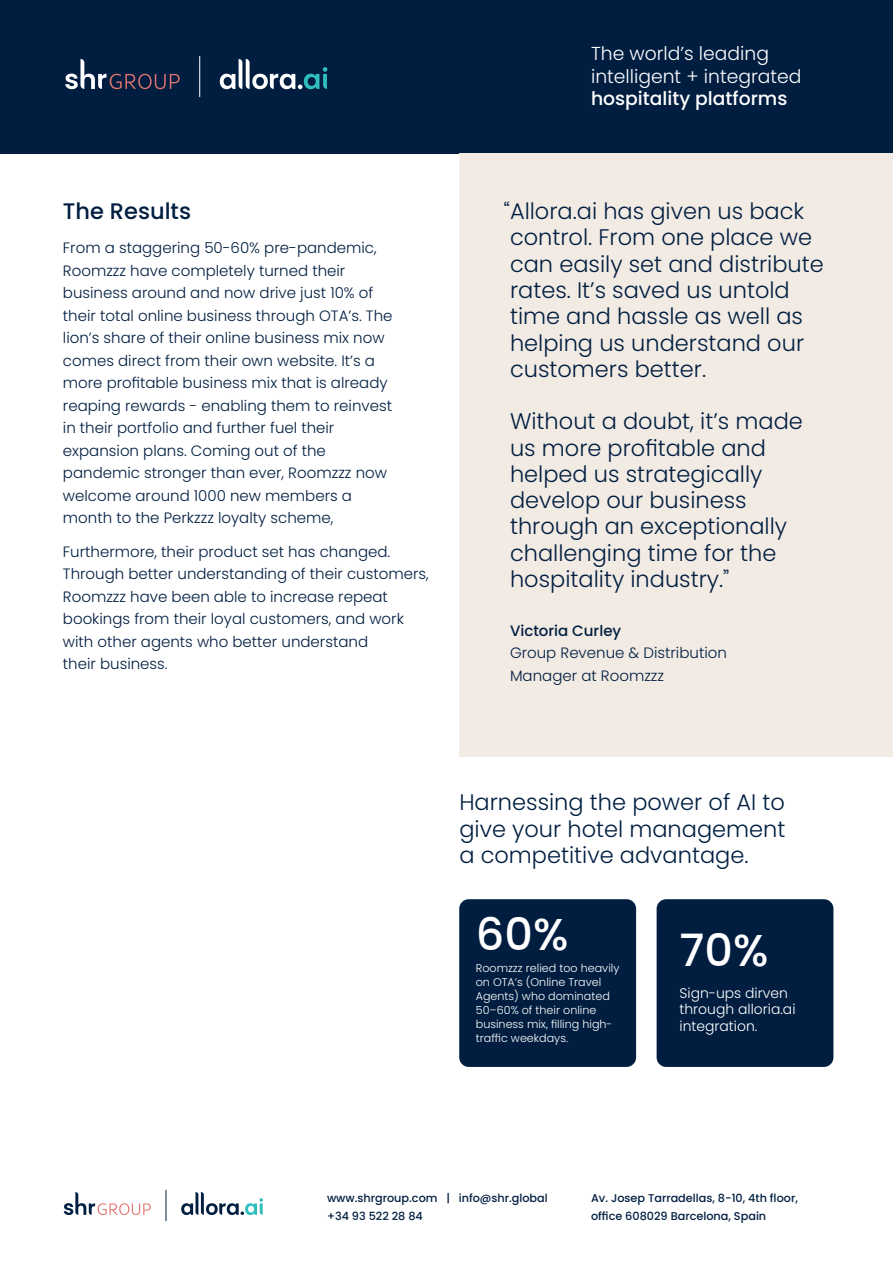
<style>
.page{position:relative;width:893px;height:1263px;background:#fff}
.page>*{position:absolute;margin:0;border:0;box-sizing:border-box;transform-origin:0 0}
.t1{font:500 44.55px "Poppins";color:#fff}
.t2{font:300 22.5px/26.2px "Poppins";color:#011e41}
.t3{font:500 22.5px "Poppins";color:#011e41}
.t4{font:300 18.75px/22.5px "Poppins";color:#fff}
.t5{font:300 15px/22.5px "Poppins";color:#011e41}
.t6{font:300 13.95px/16.6px "Poppins";color:#fff}
.t7{font:500 11.25px/18.8px "Poppins";color:#011e41}
.t8{font:300 11.1px/14px "Poppins";color:#fff}
.s1{font-weight:500}
</style>
<div class="page">
<div style="left:0;top:0;width:893px;height:153px;background:#011e41"></div>
<div style="left:459px;top:153px;width:434px;height:604px;background:#f2ebe4"></div>
<svg style="left:181px;top:1192px;width:82px;height:23px"></svg>
<svg style="left:64px;top:1192px;width:87px;height:23px"></svg>
<hr style="left:166px;top:1190px;width:1px;height:31px;background:#011e41">
<div style="left:657px;top:899px;width:176px;height:168px;background:#011e41;border-radius:9px"></div>
<div style="left:459px;top:899px;width:177px;height:168px;background:#011e41;border-radius:9px"></div>
<svg style="left:220px;top:59px;width:107px;height:30px"></svg>
<svg style="left:65px;top:59px;width:115px;height:30px"></svg>
<hr style="left:199px;top:56px;width:1px;height:41px;background:#fff">
<p class="t3" style="left:63px;top:198px;width:130px">The Results</p>
<p class="t5" style="left:63px;top:237px;width:315px">From a staggering 50-60% pre-pandemic,</p>
<p class="t5" style="left:63px;top:259px;width:284px">Roomzzz have completely turned their</p>
<p class="t5" style="left:63px;top:282px;width:312px">business around and now drive just 10% of</p>
<p class="t5" style="left:63px;top:304px;width:331px">their total online business through OTA’s. The</p>
<p class="t5" style="left:63px;top:327px;width:323px">lion’s share of their online business mix now</p>
<p class="t5" style="left:63px;top:349px;width:314px">comes direct from their own website. It’s a</p>
<p class="t5" style="left:63px;top:372px;width:326px">more profitable business mix that is already</p>
<p class="t5" style="left:63px;top:394px;width:331px">reaping rewards - enabling them to reinvest</p>
<p class="t5" style="left:63px;top:417px;width:273px">in their portfolio and further fuel their</p>
<p class="t5" style="left:63px;top:439px;width:265px">expansion plans. Coming out of the</p>
<p class="t5" style="left:63px;top:462px;width:326px">pandemic stronger than ever, Roomzzz now</p>
<p class="t5" style="left:63px;top:484px;width:291px">welcome around 1000 new members a</p>
<p class="t5" style="left:63px;top:507px;width:272px">month to the Perkzzz loyalty scheme,</p>
<p class="t5" style="left:63px;top:540px;width:367px">Furthermore, their product set has changed.<br>Through better understanding of their customers, Roomzzz have been able to increase repeat bookings from their loyal customers, and work with other agents who better understand<br>their business.</p>
<p class="t4" style="left:591px;top:42px;width:212px">The world’s leading intelligent + integrated <span class="s1">hospitality platforms</span></p>
<p class="t2" style="left:504px;top:198px;width:321px">“Allora.ai has given us back control. From one place we can easily set and distribute rates. It’s saved us untold time and hassle as well as helping us understand our customers better.</p>
<p class="t2" style="left:510px;top:408px;width:294px">Without a doubt, it’s made us more profitable and helped us strategically develop our business through an exceptionally challenging time for the hospitality industry.”</p>
<p class="t5" style="left:510px;top:619px;width:218px"><span class="s1">Victoria Curley<br></span>Group Revenue &amp; Distribution<br>Manager at Roomzzz</p>
<p class="t2" style="left:459px;top:789px;width:328px;text-align:justify">Harnessing the power of AI to give your hotel management a competitive advantage.</p>
<p class="t1" style="left:476px;top:909px;width:94px">60%</p>
<p class="t8" style="left:476px;top:961px;width:145px">Roomzzz relied too heavily on OTA’s (Online Travel<br>Agents) who dominated<br>50–60% of their online business mix, filling high&shy;traffic weekdays.</p>
<p class="t1" style="left:679px;top:924px;width:90px">70%</p>
<p class="t6" style="left:679px;top:984px;width:118px">Sign-ups dirven through alloria.ai</p>
<p class="t6" style="left:679px;top:1018px;width:79px">integration.</p>
<p class="t7" style="left:327px;top:1188px;width:222px">www.shrgroup.com | info@shr.global</p>
<p class="t7" style="left:327px;top:1207px;width:97px">+34 93 522 28 84</p>
<p class="t7" style="left:591px;top:1188px;width:208px">Av. Josep Tarradellas, 8-10, 4th floor, office 608029 Barcelona, Spain</p>
</div>
